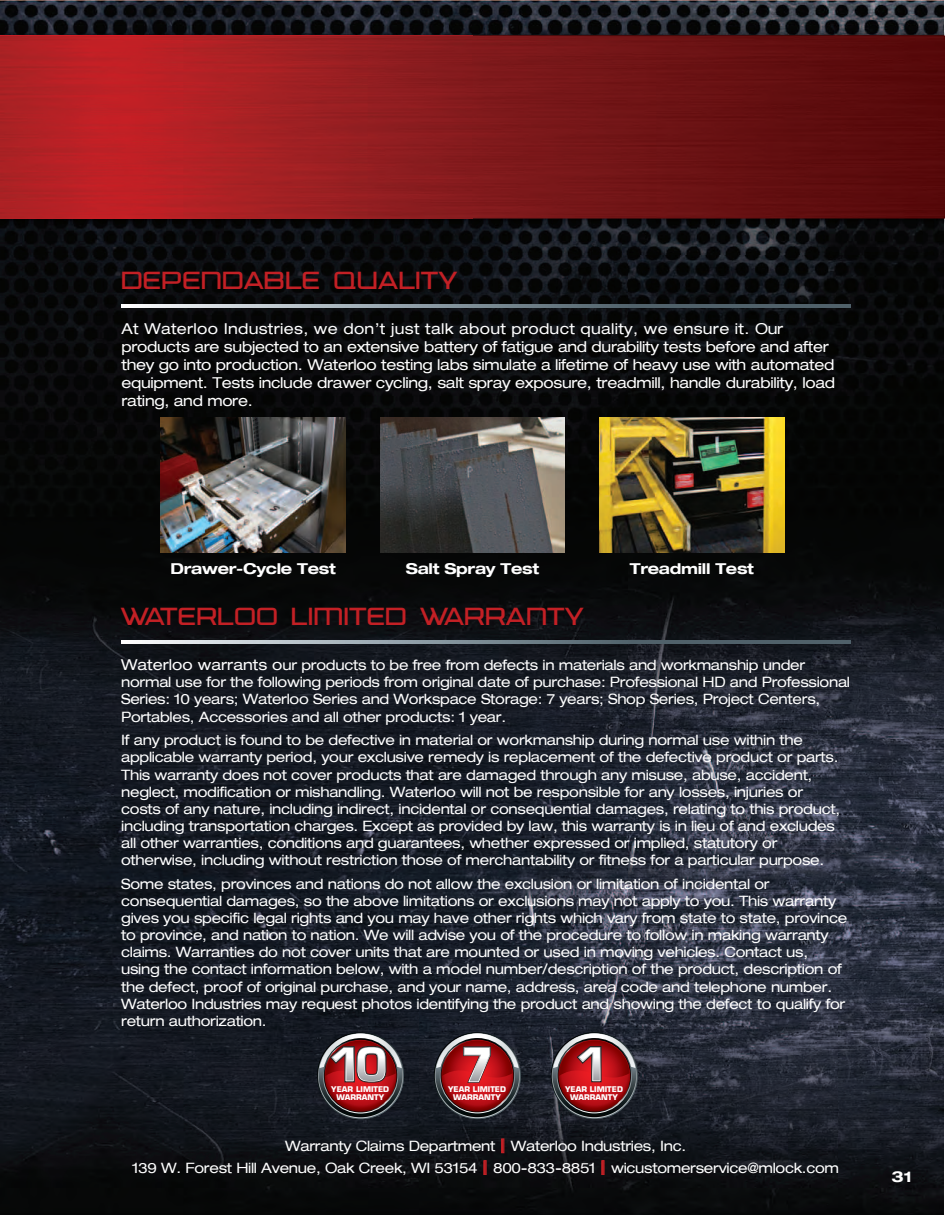
<style>
.page{position:relative;width:945px;height:1215px;background:#fff}
.page>*{position:absolute;margin:0;border:0;box-sizing:border-box;transform-origin:0 0}
.t1{font:300 27px "Trade Marker";letter-spacing:.03em;color:#c32025}
.t2{font:expanded 15px/18px "Helvetica Neue";letter-spacing:-.02em;color:#fff}
.t3{font:700 expanded 15px "Helvetica Neue";letter-spacing:-.02em;color:#fff}
.t4{font:expanded 14.25px/17.1px "Helvetica Neue";letter-spacing:-.02em;color:#fff}
.t5{font:700 7.65px/7.6px "Eurostile LT Std";color:#fff;text-align:center}
.t6{font:700 6.15px/6.1px "Eurostile LT Std";color:#fff;text-align:center}
.s1{font-size:15px}
.s2{font-family:"Helvetica Extra Compressed";font-stretch:normal;font-size:19.5px;color:#c32025}
</style>
<div class="page">
<img style="left:0;top:1px;width:945px;height:1214px">
<svg style="left:944px;top:15px;width:1px;height:22px"></svg>
<img style="left:0;top:36px;width:944px;height:1px">
<div style="left:501px;top:1138px;width:3px;height:15px;border:1px solid #c32025"></div>
<div style="left:484px;top:1160px;width:3px;height:15px;border:1px solid #c32025"></div>
<div style="left:601px;top:1160px;width:3px;height:15px;border:1px solid #c32025"></div>
<svg style="left:122px;top:305px;width:728px;height:2px"></svg>
<svg style="left:317px;top:1032px;width:87px;height:87px"></svg>
<svg style="left:318px;top:1033px;width:85px;height:85px"></svg>
<svg style="left:319px;top:1034px;width:83px;height:83px"></svg>
<svg style="left:323px;top:1038px;width:75px;height:76px"></svg>
<svg style="left:325px;top:1040px;width:72px;height:72px"></svg>
<svg style="left:319px;top:1034px;width:83px;height:55px;background:#965d61"></svg>
<svg style="left:434px;top:1032px;width:87px;height:87px"></svg>
<svg style="left:435px;top:1033px;width:85px;height:85px"></svg>
<svg style="left:436px;top:1034px;width:83px;height:83px"></svg>
<svg style="left:441px;top:1040px;width:72px;height:72px"></svg>
<svg style="left:436px;top:1034px;width:83px;height:55px;background:#9a464b"></svg>
<svg style="left:551px;top:1032px;width:87px;height:87px"></svg>
<svg style="left:552px;top:1034px;width:84px;height:83px"></svg>
<svg style="left:558px;top:1040px;width:72px;height:72px"></svg>
<svg style="left:553px;top:1034px;width:83px;height:55px;background:#994146"></svg>
<img style="left:161px;top:418px;width:184px;height:135px">
<img style="left:380px;top:418px;width:185px;height:135px">
<img style="left:600px;top:418px;width:184px;height:135px">
<svg style="left:121px;top:641px;width:729px;height:2px"></svg>
<h1 class="t1" style="left:122px;top:265px;width:337px">DEPENDABLE QUALITY</h1>
<p class="t2" style="left:122px;top:320px;width:715px">At Waterloo Industries, we don’t just talk about product quality, we ensure it. Our products are subjected to an extensive battery of fatigue and durability tests before and after they go into production. Waterloo testing labs simulate a lifetime of heavy use with automated equipment. Tests include drawer cycling, salt spray exposure, treadmill, handle durability, load rating, and more.</p>
<p class="t3" style="left:171px;top:559px;width:167px">Drawer-Cycle Test</p>
<p class="t3" style="left:406px;top:559px;width:135px">Salt Spray Test</p>
<p class="t3" style="left:630px;top:559px;width:126px">Treadmill Test</p>
<h1 class="t1" style="left:121px;top:601px;width:464px">WATERLOO LIMITED WARRANTY</h1>
<p class="t4" style="left:121px;top:656px;width:730px"><span class="s1">Waterloo warrants o</span>ur products to be free from defects in materials and workmanship under normal use for the following periods from original date of purchase: Professional HD and Professional Series: 10 years; Waterloo Series and Workspace Storage: 7 years; Shop Series, Project Centers, Portables, Accessories and all other products: 1 year.</p>
<p class="t4" style="left:121px;top:732px;width:720px">If any product is found to be defective in material or workmanship during normal use within the applicable warranty period, your exclusive remedy is replacement of the defective product or parts.<br>This warranty does not cover products that are damaged through any misuse, abuse, accident, neglect, modification or mishandling. Waterloo will not be responsible for any losses, injuries or costs of any nature, including indirect, incidental or consequential damages, relating to this product, including transportation charges. Except as provided by law, this warranty is in lieu of and excludes all other warranties, conditions and guarantees, whether expressed or implied, statutory or otherwise, including without restriction those of merchantability or fitness for a particular purpose.</p>
<p class="t4" style="left:121px;top:875px;width:728px">Some states, provinces and nations do not allow the exclusion or limitation of incidental or consequential damages, so the above limitations or exclusions may not apply to you. This warranty gives you specific legal rights and you may have other rights which vary from state to state, province to province, and nation to nation. We will advise you of the procedure to follow in making warranty claims. Warranties do not cover units that are mounted or used in moving vehicles. Contact us, using the contact information below, with a model number/description of the product, description of the defect, proof of original purchase, and your name, address, area code and telephone number.<br>Waterloo Industries may request photos identifying the product and showing the defect to qualify for return authorization.</p>
<p class="t5" style="left:448px;top:1086px;width:59px">YEAR LIMITED<br>WARRANTY</p>
<p class="t6" style="left:575px;top:1090px;width:40px">YEAR<br>WARRANTY</p>
<p class="t5" style="left:565px;top:1086px;width:59px">YEAR LIMITED<br>WARRANTY</p>
<p class="t5" style="left:331px;top:1086px;width:59px">YEAR LIMITED<br>WARRANTY</p>
<p class="t6" style="left:458px;top:1090px;width:40px">YEAR<br>WARRANTY</p>
<p class="t6" style="left:341px;top:1090px;width:40px">YEAR<br>WARRANTY</p>
<p class="t4" style="left:132px;top:1135px;width:708px;line-height:21.8px;text-align:center">Warranty Claims Department <span class="s2">|</span> Waterloo Industries, Inc.<br>139 W. Forest Hill Avenue, Oak Creek, WI 53154 <span class="s2">|</span> 800-833-8851 <span class="s2">|</span> wicustomerservice@mlock.com</p>
<p class="t3" style="left:891px;top:1167px;width:22px">31</p>
</div>
